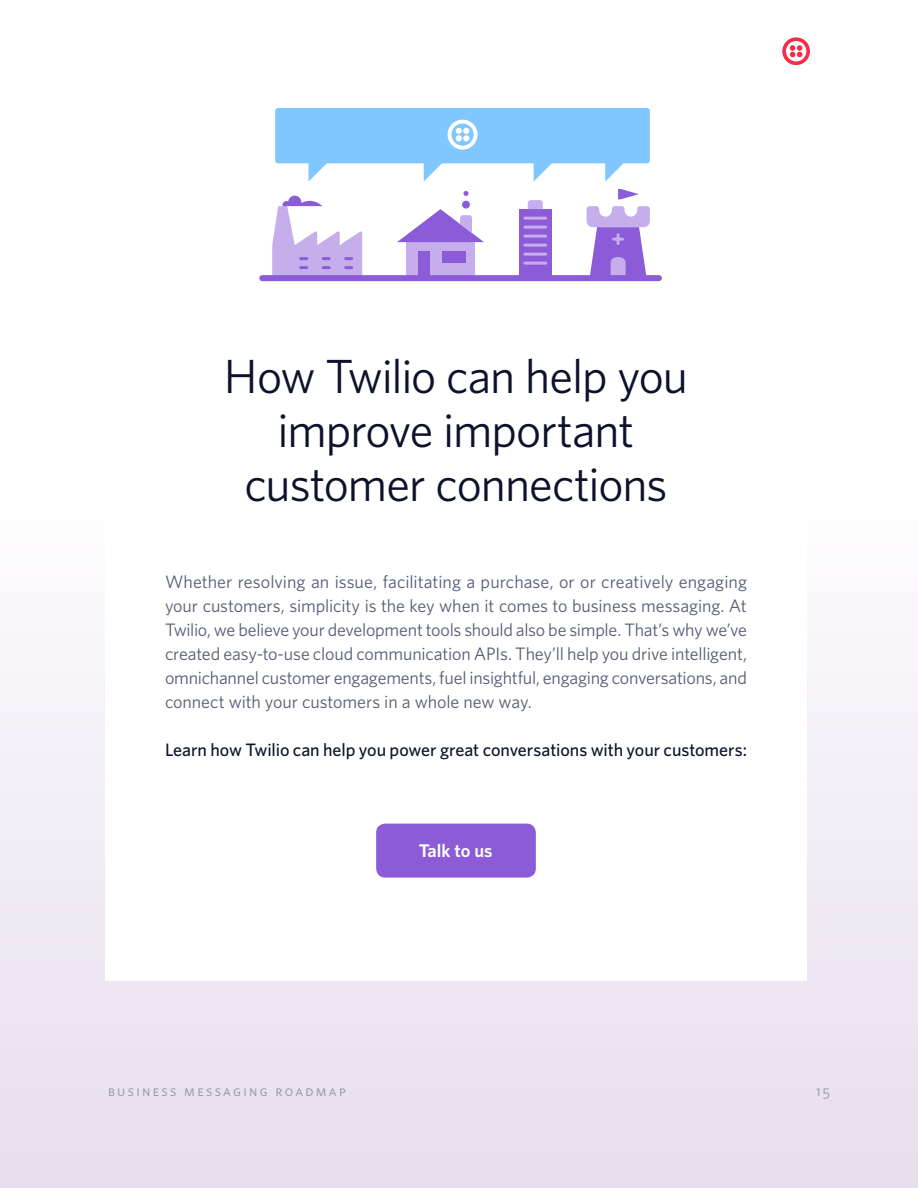
<style>
.page{position:relative;width:918px;height:1188px;background:#fff}
.page>*{position:absolute;margin:0;border:0;box-sizing:border-box;transform-origin:0 0}
.t1{font:48px/54px "Whitney";letter-spacing:-.02em;color:#0d122b;text-align:center}
.t2{font:600 18.45px "Whitney";color:#fff}
.t3{font:18px/24px "Whitney";letter-spacing:-.01em;color:#565b73;text-align:justify}
.t4{font:500 18px "Whitney";letter-spacing:-.005em;color:#0d122b}
.t5{font:15px "Whitney Book SC";letter-spacing:.15em;color:#94979b}
</style>
<div class="page">
<div style="left:0;top:483px;width:918px;height:705px;background:linear-gradient(to bottom,#fefefe,#e7dded)"></div>
<svg style="left:782px;top:37px;width:28px;height:28px"></svg>
<div style="left:105px;top:300px;width:702px;height:680px;background:#fff"></div>
<div style="left:376px;top:824px;width:160px;height:54px;background:#8c5bd8;border-radius:9px"></div>
<div style="left:519px;top:209px;width:33px;height:69px;background:#8c5bd8"></div>
<svg style="left:528px;top:200px;width:15px;height:9px"></svg>
<hr style="left:525px;top:217px;width:21px;height:3px;background:#c6adec">
<hr style="left:525px;top:226px;width:21px;height:3px;background:#c6adec">
<hr style="left:525px;top:235px;width:21px;height:3px;background:#c6adec">
<hr style="left:525px;top:244px;width:21px;height:3px;background:#c6adec">
<hr style="left:525px;top:253px;width:21px;height:3px;background:#c6adec">
<hr style="left:525px;top:262px;width:21px;height:3px;background:#c6adec">
<div style="left:406px;top:242px;width:69px;height:36px;background:#c6adec"></div>
<svg style="left:397px;top:209px;width:87px;height:33px"></svg>
<div style="left:418px;top:251px;width:12px;height:27px;background:#8c5bd8"></div>
<div style="left:442px;top:251px;width:24px;height:12px;background:#8c5bd8"></div>
<svg style="left:618px;top:189px;width:21px;height:10px"></svg>
<svg style="left:587px;top:206px;width:63px;height:69px"></svg>
<div style="left:262px;top:275px;width:397px;height:6px;background:#8c5bd8"></div>
<div style="left:462px;top:201px;width:8px;height:8px;background:#8c5bd8;border-radius:50%"></div>
<svg style="left:463px;top:191px;width:6px;height:5px"></svg>
<svg style="left:272px;top:196px;width:90px;height:80px"></svg>
<svg style="left:275px;top:108px;width:375px;height:74px"></svg>
<h1 class="t1" style="left:224px;top:348px;width:466px">How Twilio can help you improve important customer connections</h1>
<p class="t3" style="left:165px;top:569px;width:584px">Whether resolving an issue, facilitating a purchase, or or creatively engaging your customers, simplicity is the key when it comes to business messaging. At Twilio, we believe your development tools should also be simple. That’s why we’ve created easy-to-use cloud communication APIs. They’ll help you drive intelligent, omnichannel customer engagements, fuel insightful, engaging conversations, and connect with your customers in a whole new way.</p>
<p class="t4" style="left:165px;top:739px;width:583px">Learn how Twilio can help you power great conversations with your customers:</p>
<p class="t2" style="left:419px;top:840px;width:75px">Talk to us</p>
<p class="t5" style="left:108px;top:1082px;width:239px">business messaging roadmap</p>
<p class="t5" style="left:816px;top:1082px;width:16px">15</p>
</div>
